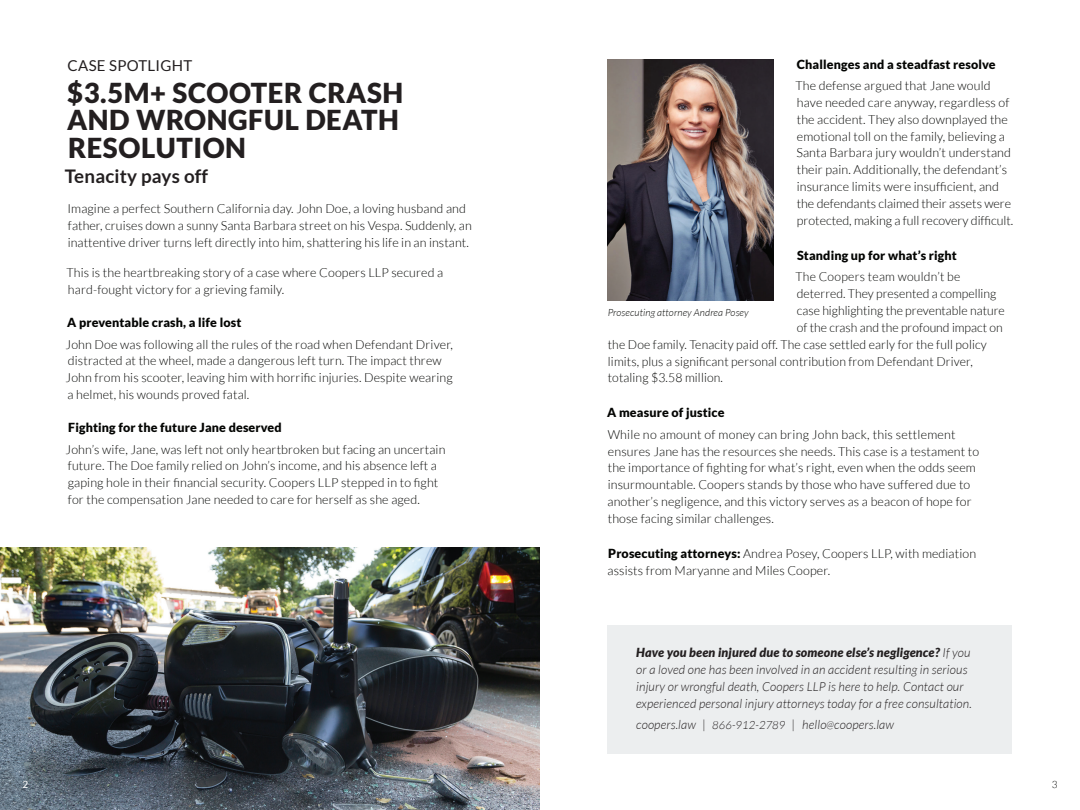
<style>
.page{position:relative;width:1080px;height:810px;background:#fff}
.page>*{position:absolute;margin:0;border:0;box-sizing:border-box;transform-origin:0 0}
.t1{font:900 27.5px/27.5px "Lato";letter-spacing:.02em;color:#231f20}
.subtitle{font:700 18.75px "Lato";letter-spacing:.01em;color:#231f20}
.supertitle{font:15px "Lato";letter-spacing:.02em;color:#231f20}
.body{font:300 12.5px/16.9px "Lato";letter-spacing:.01em;color:#040503}
.body-2{font:italic 300 12.5px/16.9px "Lato";letter-spacing:.01em;color:#231f20}
.subhead{font:900 12.5px "Lato";letter-spacing:.01em;color:#040503}
.t2{font:italic 300 10px "Lato";letter-spacing:.01em;color:#040503}
.t3{font:10px "Lato";color:#fff}
.t4{font:300 10px "Lato";color:#040503}
.s1{font-weight:900}
.s2{font-size:11.25px}
.s3{font-size:10px}
</style>
<div class="page">
<img style="left:0;top:547px;width:540px;height:263px">
<img style="left:608px;top:60px;width:166px;height:241px">
<div style="left:608px;top:625px;width:404px;height:128px;background:#eceeef"></div>
<p class="supertitle" style="left:68px;top:57px;width:126px">CASE SPOTLIGHT</p>
<p class="t1" style="left:67px;top:78px;width:338px">$3.5M+ SCOOTER CRASH<br>AND WRONGFUL DEATH<br>RESOLUTION</p>
<p class="subtitle" style="left:65px;top:165px;width:145px">Tenacity pays off</p>
<p class="body" style="left:67px;top:200px;width:406px">Imagine a perfect Southern California day. John Doe, a loving husband and father, cruises down a sunny Santa Barbara street on his Vespa. Suddenly, an inattentive driver turns left directly into him, shattering his life in an instant.</p>
<p class="body" style="left:66px;top:264px;width:378px">This is the heartbreaking story of a case where Coopers LLP secured a hard-fought victory for a grieving family.</p>
<p class="subhead" style="left:67px;top:315px;width:176px">A preventable crash, a life lost</p>
<p class="body" style="left:66px;top:336px;width:389px">John Doe was following all the rules of the road when Defendant Driver, distracted at the wheel, made a dangerous left turn. The impact threw John from his scooter, leaving him with horrific injuries. Despite wearing a helmet, his wounds proved fatal.</p>
<p class="subhead" style="left:68px;top:420px;width:215px">Fighting for the future Jane deserved</p>
<p class="body" style="left:66px;top:441px;width:381px">John’s wife, Jane, was left not only heartbroken but facing an uncertain future. The Doe family relied on John’s income, and his absence left a gaping hole in their financial security. Coopers LLP stepped in to fight for the compensation Jane needed to care for herself as she aged.</p>
<p class="subhead" style="left:797px;top:57px;width:200px">Challenges and a steadfast resolve</p>
<p class="body" style="left:795px;top:77px;width:220px">The defense argued that Jane would have needed care anyway, regardless of the accident. They also downplayed the emotional toll on the family, believing a Santa Barbara jury wouldn’t understand their pain. Additionally, the defendant’s insurance limits were insufficient, and the defendants claimed their assets were protected, making a full recovery difficult.</p>
<p class="subhead" style="left:797px;top:248px;width:161px">Standing up for what’s right</p>
<p class="body" style="left:795px;top:268px;width:167px">The Coopers team wouldn’t be</p>
<p class="body" style="left:797px;top:285px;width:201px">deterred. They presented a compelling</p>
<p class="body" style="left:797px;top:302px;width:209px">case highlighting the preventable nature</p>
<p class="body" style="left:797px;top:319px;width:207px">of the crash and the profound impact on</p>
<p class="body" style="left:608px;top:336px;width:380px">the Doe family. Tenacity paid off. The case settled early for the full policy</p>
<p class="body" style="left:608px;top:353px;width:366px">limits, plus a significant personal contribution from Defendant Driver,</p>
<p class="body" style="left:608px;top:370px;width:117px">totaling $3.58 million.</p>
<p class="subhead" style="left:607px;top:405px;width:119px">A measure of justice</p>
<p class="body" style="left:607px;top:426px;width:373px">While no amount of money can bring John back, this settlement ensures Jane has the resources she needs. This case is a testament to the importance of fighting for what’s right, even when the odds seem insurmountable. Coopers stands by those who have suffered due to another’s negligence, and this victory serves as a beacon of hope for those facing similar challenges.</p>
<p class="body" style="left:607px;top:545px;width:370px"><span class="s1">Prosecuting attorneys:</span> Andrea Posey, Coopers LLP, with mediation assists from Maryanne and Miles Cooper.</p>
<p class="t2" style="left:608px;top:307px;width:143px">Prosecuting attorney Andrea Posey</p>
<p class="body-2" style="left:636px;top:645px;width:337px"><span class="s1">Have you been injured due to someone else’s negligence?</span> If you or a loved one has been involved in an accident resulting in serious injury or wrongful death, Coopers LLP is here to help. Contact our experienced personal injury attorneys today for a free consultation.</p>
<p class="body-2" style="left:636px;top:717px;width:259px">coopers.law | <span class="s2">866-912-2789</span> | hello<span class="s3">@</span>coopers.law</p>
<p class="t3" style="left:22px;top:778px;width:7px">2</p>
<p class="t4" style="left:1052px;top:779px;width:7px">3</p>
</div>
